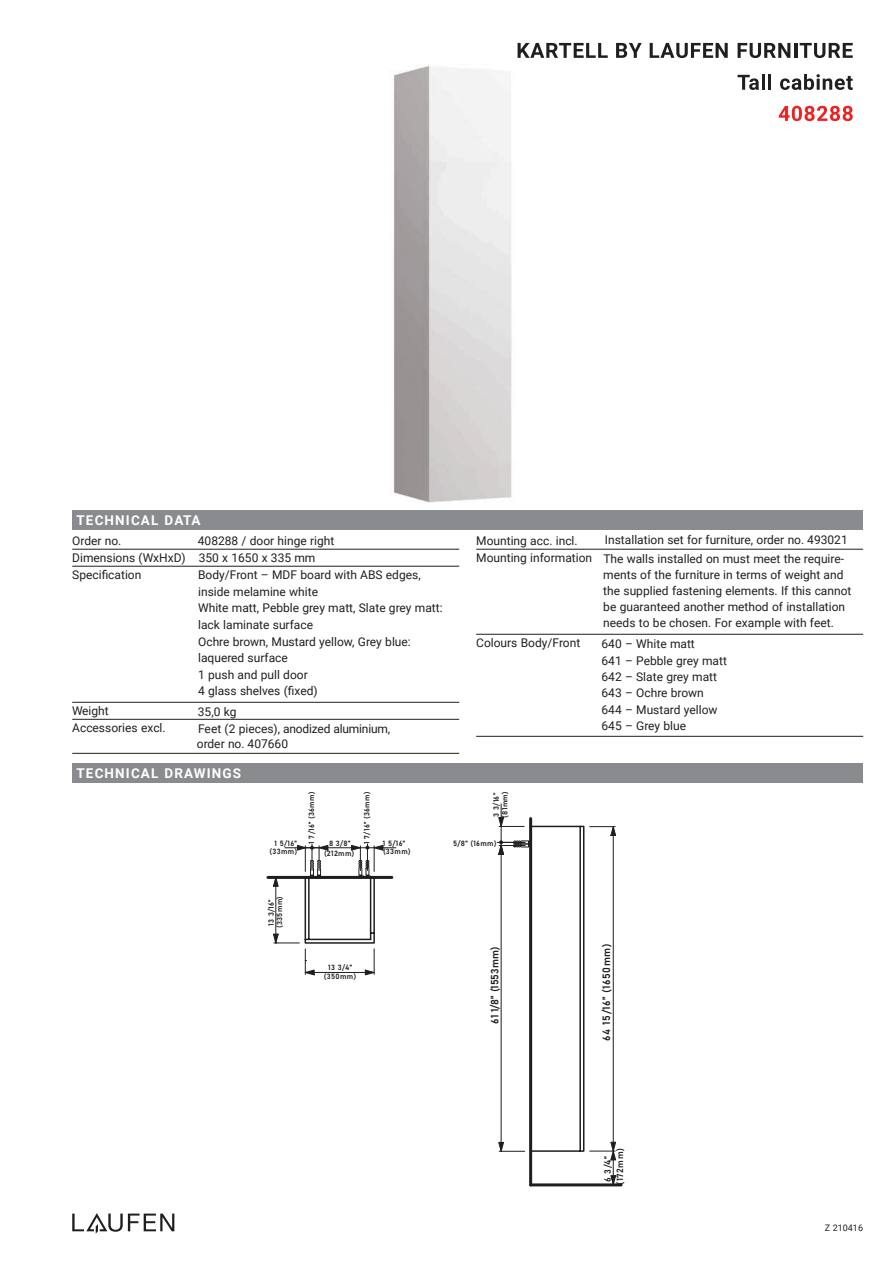
<style>
.page{position:relative;width:893px;height:1263px;background:#fff}
.page>*{position:absolute;margin:0;border:0;box-sizing:border-box;transform-origin:0 0}
.t1{font:700 13.5px "Roboto";letter-spacing:.085em;color:#fff}
.t2{font:12px/16.4px "Roboto";color:#211e1e}
.t3{font:10.5px "Bahnschrift";letter-spacing:.05em;color:#201d1e}
.t4{font:10.5px "Bahnschrift";color:#201d1e}
.t5{font:9px "Bahnschrift";letter-spacing:.05em;color:#201d1e}
.t6{font:9px "Roboto";color:#211e1e}
.t7{font:7.5px/8.7px "Bahnschrift";letter-spacing:.05em;color:#201d1e}
</style>
<div class="page">
<img style="left:393px;top:54px;width:257px;height:449px">
<svg style="left:518px;top:43px;width:90px;height:15px"></svg>
<svg style="left:616px;top:43px;width:26px;height:15px"></svg>
<svg style="left:650px;top:43px;width:78px;height:15px"></svg>
<svg style="left:738px;top:43px;width:52px;height:15px"></svg>
<hr style="left:794px;top:43px;width:3px;height:15px;background:#211e1e">
<svg style="left:800px;top:43px;width:53px;height:15px"></svg>
<svg style="left:72px;top:1213px;width:102px;height:20px"></svg>
<div style="left:72px;top:764px;width:791px;height:19px;background:#8a8b8e"></div>
<div style="left:72px;top:511px;width:791px;height:19px;background:#8a8b8e"></div>
<svg style="left:738px;top:75px;width:21px;height:15px"></svg>
<hr style="left:762px;top:74px;width:3px;height:16px;background:#211e1e">
<hr style="left:768px;top:74px;width:3px;height:16px;background:#211e1e">
<svg style="left:780px;top:74px;width:73px;height:16px"></svg>
<svg style="left:779px;top:106px;width:74px;height:15px"></svg>
<hr style="left:72px;top:549px;width:387px;height:1px;background:#211e1e">
<hr style="left:72px;top:566px;width:387px;height:1px;background:#211e1e">
<hr style="left:72px;top:702px;width:387px;height:1px;background:#211e1e">
<hr style="left:72px;top:719px;width:387px;height:1px;background:#211e1e">
<hr style="left:72px;top:753px;width:387px;height:1px;background:#211e1e">
<hr style="left:476px;top:549px;width:387px;height:1px;background:#211e1e">
<hr style="left:476px;top:634px;width:387px;height:1px;background:#211e1e">
<hr style="left:476px;top:736px;width:387px;height:1px;background:#211e1e">
<hr style="left:268px;top:876px;width:124px;height:3px;background:#201d1e">
<svg style="left:273px;top:844px;width:123px;height:131px"></svg>
<hr style="left:529px;top:818px;width:3px;height:367px;background:#201d1e">
<hr style="left:531px;top:1183px;width:90px;height:3px;background:#201d1e">
<hr style="left:613px;top:1151px;width:1px;height:33px;background:#201d1e">
<svg style="left:607px;top:1175px;width:9px;height:9px"></svg>
<svg style="left:497px;top:804px;width:119px;height:356px"></svg>
<p class="t1" style="left:76px;top:511px;width:126px">TECHNICAL DATA</p>
<p class="t2" style="left:72px;top:532px;width:51px">Order no.</p>
<p class="t2" style="left:198px;top:532px;width:138px">408288 / door hinge right</p>
<p class="t2" style="left:72px;top:549px;width:245px">Dimensions (WxHxD) 350 x 1650 x 335 mm</p>
<p class="t2" style="left:72px;top:566px;width:71px">Specification</p>
<p class="t2" style="left:198px;top:583px;width:121px">inside melamine white</p>
<p class="t2" style="left:198px;top:599px;width:246px">White matt, Pebble grey matt, Slate grey matt:</p>
<p class="t2" style="left:198px;top:616px;width:116px">lack laminate surface</p>
<p class="t2" style="left:198px;top:633px;width:214px">Ochre brown, Mustard yellow, Grey blue:</p>
<p class="t2" style="left:198px;top:649px;width:91px">laquered surface</p>
<p class="t2" style="left:198px;top:666px;width:111px">1 push and pull door</p>
<p class="t2" style="left:198px;top:682px;width:121px">4 glass shelves (fixed)</p>
<p class="t2" style="left:72px;top:701px;width:95px;line-height:17px">Weight<br>Accessories excl.</p>
<p class="t2" style="left:198px;top:566px;width:224px">Body/Front – MDF board with ABS edges,</p>
<p class="t2" style="left:198px;top:703px;width:40px">35,0 kg</p>
<p class="t2" style="left:197px;top:720px;width:195px;line-height:15.5px">Feet (2 pieces), anodized aluminium, order no. 407660</p>
<p class="t1" style="left:76px;top:764px;width:166px">TECHNICAL DRAWINGS</p>
<p class="t7" style="left:275px;top:838px;width:24px">1 5/16”</p>
<p class="t7" style="left:270px;top:847px;width:29px">(33mm)</p>
<p class="t7" style="left:307px;top:844px;width:54px;rotate:-90deg">1 7/16” (36mm)</p>
<p class="t7" style="left:362px;top:844px;width:54px;rotate:-90deg">1 7/16” (36mm)</p>
<p class="t7" style="left:324px;top:849px;width:32px">(212mm)</p>
<p class="t7" style="left:329px;top:838px;width:23px">8 3/8”</p>
<p class="t7" style="left:383px;top:838px;width:24px">1 5/16”</p>
<p class="t7" style="left:383px;top:847px;width:29px">(33mm)</p>
<p class="t2" style="left:476px;top:531px;width:118px;line-height:17px">Mounting acc. incl.<br>Mounting information</p>
<p class="t2" style="left:476px;top:634px;width:106px">Colours Body/Front</p>
<p class="t2" style="left:603px;top:530px;width:246px;line-height:19px">Installation set for furniture, order no. 493021<br>The walls installed on must meet the require-</p>
<p class="t2" style="left:603px;top:566px;width:250px">ments of the furniture in terms of weight and the supplied fastening elements. If this cannot be guaranteed another method of installation needs to be chosen. For example with feet.</p>
<p class="t2" style="left:602px;top:635px;width:95px">640 – White matt</p>
<p class="t2" style="left:601px;top:652px;width:127px">641 – Pebble grey matt<br>642 – Slate grey matt<br>643 – Ochre brown<br>644 – Mustard yellow<br>645 – Grey blue</p>
<p class="t7" style="left:491px;top:818px;width:28px;rotate:-90deg">3 3/16” (81mm)</p>
<p class="t7" style="left:453px;top:839px;width:45px">5/8” (16mm)</p>
<p class="t7" style="left:275px;top:928px;width:34px;rotate:-90deg">(335mm)</p>
<p class="t7" style="left:266px;top:926px;width:28px;rotate:-90deg">13 3/16”</p>
<p class="t7" style="left:328px;top:963px;width:26px">13 3/4”</p>
<p class="t7" style="left:324px;top:971px;width:34px">(350mm)</p>
<p class="t4" style="left:487px;top:1024px;width:78px;rotate:-90deg">61 1/8” (1553mm)</p>
<p class="t3" style="left:599px;top:1040px;width:98px;rotate:-90deg">64 15/16” (1650mm)</p>
<p class="t5" style="left:613px;top:1184px;width:38px;rotate:-90deg">(172mm)</p>
<p class="t5" style="left:601px;top:1181px;width:27px;rotate:-90deg">6 3/4”</p>
<p class="t6" style="left:825px;top:1222px;width:40px">Z 210416</p>
</div>
